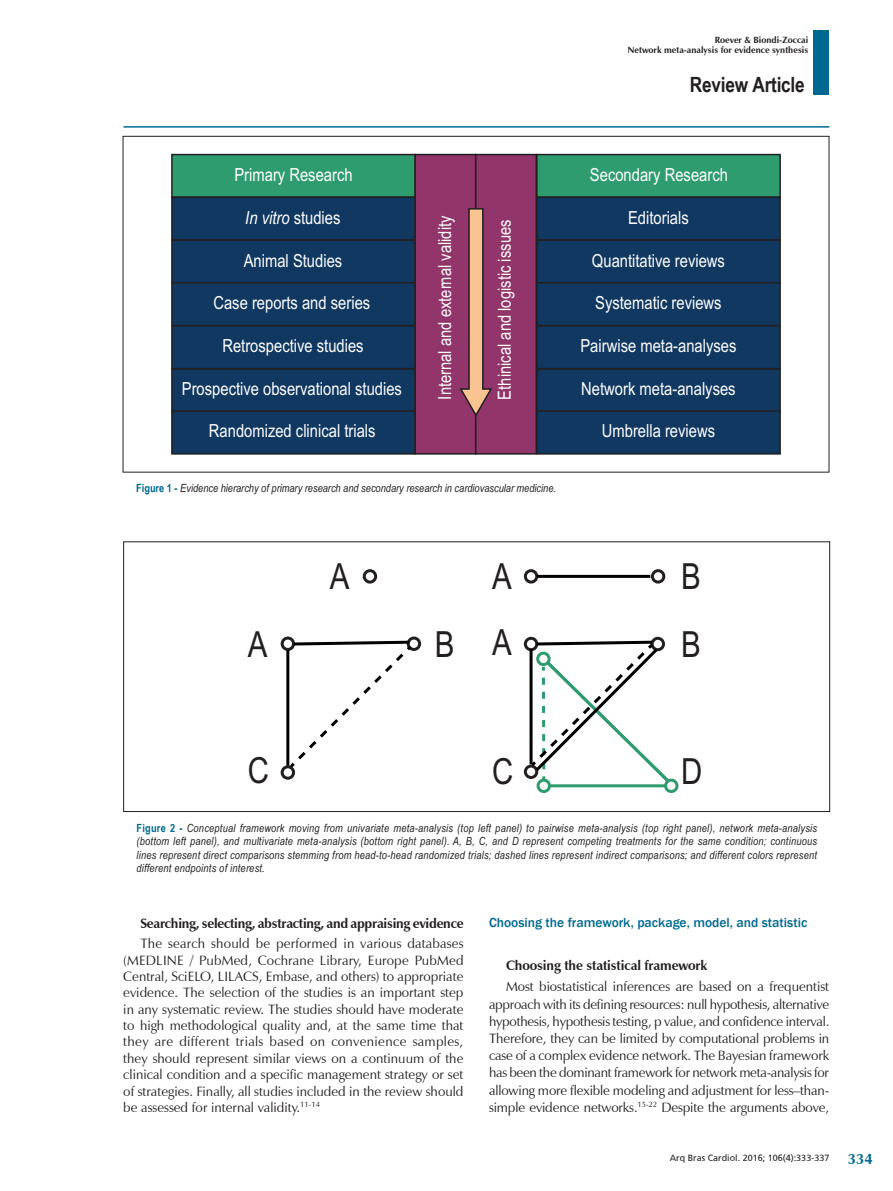
<style>
.page{position:relative;width:893px;height:1191px;background:#fff}
.page>*{position:absolute;margin:0;border:0;box-sizing:border-box;transform-origin:0 0}
.t1{font:36px/65.2px "Arial Narrow";color:#231f20}
.t2{font:700 21px "Arial Narrow";letter-spacing:-.01em;color:#231f20}
.t3{font:18px "Arial Narrow";color:#fff}
.t4{font:italic 18px "Arial Narrow";color:#fff}
.t5{font:700 15px "Zapf Humanist 601 BT";color:#006991}
._01-TEXTO_BASICO{font:13.5px/16.4px "Zapf Humanist 601 BT";letter-spacing:-.005em;color:#231f20;text-align:justify}
._04_-_SUBTITULO_SECU{font:700 13.5px "Zapf Humanist 601 BT";letter-spacing:-.02em;color:#231f20}
._03_-_SUBTITULO_PRIN{font:500 13.5px "Franklin Gothic";color:#006991}
._06_-_LEGENDA_FIGURA{font:italic 11.25px/13.5px "Arial Narrow";color:#231f20;text-align:justify}
.t6{font:700 9px "Zapf Humanist 601 BT";color:#231f20}
.t7{font:9px "Frutiger";color:#231f20}
.s1{font-style:normal}
.s2{font-weight:700;font-style:normal;color:#006991}
</style>
<div class="page">
<hr style="left:123px;top:126px;width:706px;height:2px;background:#006991">
<div style="left:813px;top:30px;width:16px;height:64px;background:#006991"></div>
<div style="left:172px;top:155px;width:243px;height:42px;background:#2f9c6f"></div>
<div style="left:171px;top:154px;width:245px;height:44px;border:2px solid #231f20"></div>
<div style="left:172px;top:197px;width:243px;height:43px;background:#103861"></div>
<div style="left:171px;top:196px;width:245px;height:45px;border:2px solid #231f20"></div>
<div style="left:172px;top:240px;width:243px;height:43px;background:#103861"></div>
<div style="left:171px;top:239px;width:245px;height:45px;border:2px solid #231f20"></div>
<div style="left:172px;top:283px;width:243px;height:42px;background:#103861"></div>
<div style="left:171px;top:282px;width:245px;height:44px;border:2px solid #231f20"></div>
<div style="left:172px;top:326px;width:243px;height:42px;background:#103861"></div>
<div style="left:171px;top:325px;width:245px;height:44px;border:2px solid #231f20"></div>
<div style="left:172px;top:369px;width:243px;height:43px;background:#103861"></div>
<div style="left:171px;top:368px;width:245px;height:44px;border:2px solid #231f20"></div>
<div style="left:172px;top:411px;width:243px;height:43px;background:#103861"></div>
<div style="left:171px;top:410px;width:245px;height:44px;border:2px solid #231f20"></div>
<div style="left:537px;top:155px;width:243px;height:42px;background:#2f9c6f"></div>
<div style="left:536px;top:154px;width:245px;height:44px;border:2px solid #231f20"></div>
<div style="left:537px;top:197px;width:243px;height:43px;background:#103861"></div>
<div style="left:536px;top:196px;width:245px;height:45px;border:2px solid #231f20"></div>
<div style="left:537px;top:240px;width:243px;height:43px;background:#103861"></div>
<div style="left:536px;top:239px;width:245px;height:45px;border:2px solid #231f20"></div>
<div style="left:537px;top:283px;width:243px;height:42px;background:#103861"></div>
<div style="left:536px;top:282px;width:245px;height:44px;border:2px solid #231f20"></div>
<div style="left:537px;top:326px;width:243px;height:42px;background:#103861"></div>
<div style="left:536px;top:325px;width:245px;height:44px;border:2px solid #231f20"></div>
<div style="left:537px;top:369px;width:243px;height:43px;background:#103861"></div>
<div style="left:536px;top:368px;width:245px;height:44px;border:2px solid #231f20"></div>
<div style="left:537px;top:411px;width:243px;height:43px;background:#103861"></div>
<div style="left:536px;top:410px;width:245px;height:44px;border:2px solid #231f20"></div>
<div style="left:415px;top:155px;width:61px;height:299px;background:#91356b"></div>
<div style="left:414px;top:154px;width:62px;height:300px;border:2px solid #231f20"></div>
<div style="left:476px;top:155px;width:60px;height:299px;background:#91356b"></div>
<div style="left:475px;top:154px;width:62px;height:300px;border:2px solid #231f20"></div>
<svg style="left:459px;top:207px;width:33px;height:211px"></svg>
<svg style="left:363px;top:569px;width:316px;height:224px"></svg>
<svg style="left:285px;top:573px;width:370px;height:195px"></svg>
<p class="t6" style="left:715px;top:34px;width:95px">Roever &amp; Biondi-Zoccai</p>
<p class="t6" style="left:628px;top:45px;width:182px">Network meta-analysis for evidence synthesis</p>
<h2 class="t2" style="left:690px;top:69px;width:116px">Review Article</h2>
<p class="t3" style="left:234px;top:161px;width:120px">Primary Research</p>
<p class="t4" style="left:245px;top:205px;width:97px">In vitro <span class="s1">studies</span></p>
<p class="t3" style="left:244px;top:247px;width:100px">Animal Studies</p>
<p class="t3" style="left:213px;top:289px;width:158px">Case reports and series</p>
<p class="t3" style="left:222px;top:333px;width:143px">Retrospective studies</p>
<p class="t3" style="left:182px;top:376px;width:222px">Prospective observational studies</p>
<p class="t3" style="left:209px;top:418px;width:168px">Randomized clinical trials</p>
<p class="t3" style="left:432px;top:399px;width:186px;rotate:-90deg">Internal and external validity</p>
<p class="t3" style="left:491px;top:399px;width:181px;rotate:-90deg">Ethinical and logistic issues</p>
<p class="_06_-_LEGENDA_FIGURA" style="left:136px;top:481px;width:421px"><span class="s2">Figure 1 -</span> Evidence hierarchy of primary research and secondary research in cardiovascular medicine.</p>
<p class="t3" style="left:590px;top:161px;width:139px">Secondary Research</p>
<p class="t3" style="left:628px;top:204px;width:62px">Editorials</p>
<p class="t3" style="left:592px;top:247px;width:135px">Quantitative reviews</p>
<p class="t3" style="left:595px;top:289px;width:128px">Systematic reviews</p>
<p class="t3" style="left:580px;top:333px;width:158px">Pairwise meta-analyses</p>
<p class="t3" style="left:581px;top:376px;width:156px">Network meta-analyses</p>
<p class="t3" style="left:602px;top:418px;width:115px">Umbrella reviews</p>
<p class="t1" style="left:248px;top:610px;width:21px">A</p>
<p class="t1" style="left:330px;top:543px;width:21px">A</p>
<p class="t1" style="left:435px;top:610px;width:21px">B</p>
<p class="t1" style="left:492px;top:543px;width:21px">A<br>A</p>
<p class="t1" style="left:681px;top:541px;width:21px;line-height:67.5px">B<br>B</p>
<p class="t1" style="left:248px;top:736px;width:23px">C</p>
<p class="t1" style="left:492px;top:737px;width:23px">C</p>
<p class="t1" style="left:681px;top:737px;width:23px">D</p>
<p class="_06_-_LEGENDA_FIGURA" style="left:137px;top:821px;width:682px"><span class="s2">Figure 2 -</span> Conceptual framework moving from univariate meta-analysis (top left panel) to pairwise meta-analysis (top right panel), network meta-analysis (bottom left panel), and multivariate meta-analysis (bottom right panel). A, B, C, and D represent competing treatments for the same condition; continuous lines represent direct comparisons stemming from head-to-head randomized trials; dashed lines represent indirect comparisons; and different colors represent different endpoints of interest.</p>
<p class="_04_-_SUBTITULO_SECU" style="left:140px;top:914px;width:325px">Searching, selecting, abstracting, and appraising evidence</p>
<p class="_01-TEXTO_BASICO" style="left:123px;top:935px;width:342px;text-indent:17px">The search should be performed in various databases (MEDLINE / PubMed, Cochrane Library, Europe PubMed Central, SciELO, LILACS, Embase, and others) to appropriate evidence. The selection of the studies is an important step in any systematic review. The studies should have moderate to high methodological quality and, at the same time that they are different trials based on convenience samples, they should represent similar views on a continuum of the clinical condition and a specific management strategy or set of strategies. Finally, all studies included in the review should be assessed for internal validity.<sup>11-14</sup></p>
<p class="_03_-_SUBTITULO_PRIN" style="left:489px;top:914px;width:320px">Choosing the framework, package, model, and statistic</p>
<p class="_04_-_SUBTITULO_SECU" style="left:506px;top:956px;width:203px">Choosing the statistical framework</p>
<p class="_01-TEXTO_BASICO" style="left:489px;top:978px;width:342px;line-height:17.2px;text-indent:17px">Most biostatistical inferences are based on a frequentist approach with its defining resources: null hypothesis, alternative hypothesis, hypothesis testing, p value, and confidence interval.<br>Therefore, they can be limited by computational problems in case of a complex evidence network. The Bayesian framework has been the dominant framework for network meta-analysis for allowing more flexible modeling and adjustment for less–than&shy;simple evidence networks.<sup>15-22</sup> Despite the arguments above,</p>
<p class="t7" style="left:670px;top:1153px;width:161px">Arq Bras Cardiol. 2016; 106(4):333-337</p>
<p class="t5" style="left:848px;top:1149px;width:26px">334</p>
</div>
